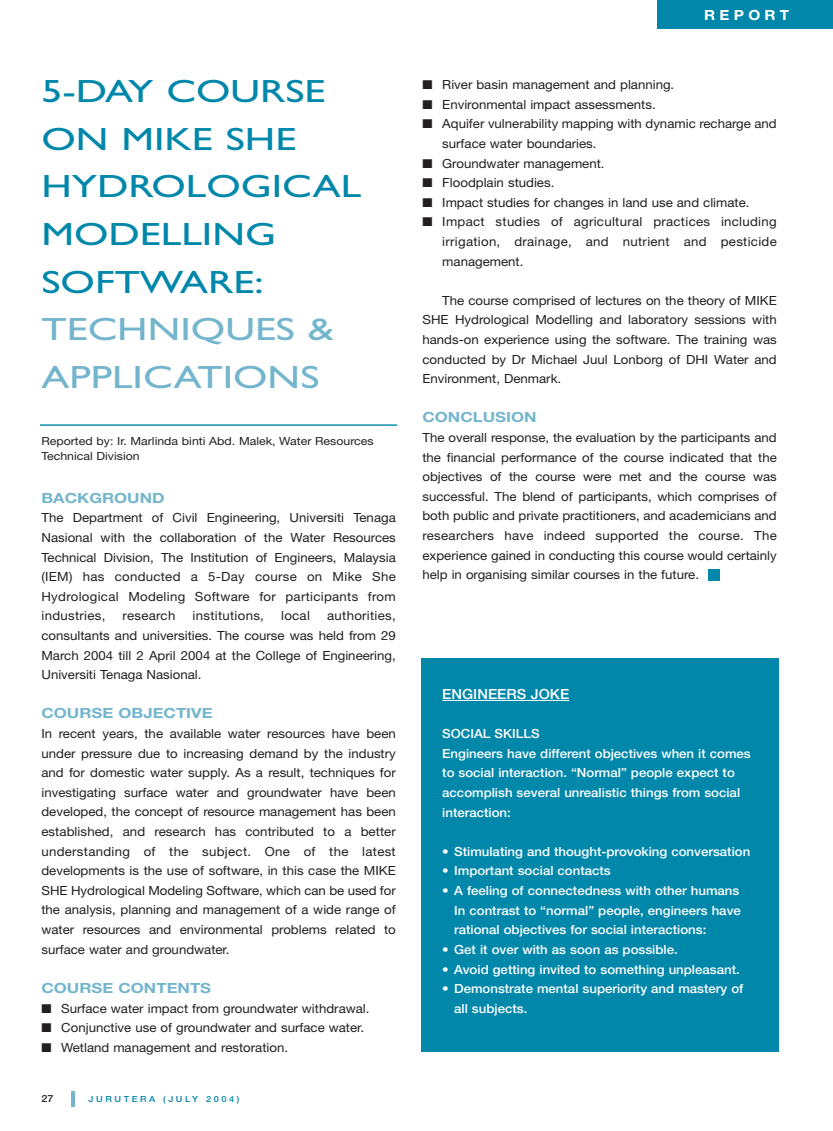
<style>
.page{position:relative;width:833px;height:1131px;background:#fff}
.page>*{position:absolute;margin:0;border:0;box-sizing:border-box;transform-origin:0 0}
.t1{font:32.2px/47.6px "Gill Sans";color:#0087aa;scale:1.3 1}
.t2{font:32.2px/47.6px "Gill Sans";color:#73b5cd;scale:1.3 1}
.t3{font:700 14px "Helvetica Neue";color:#73b5cd;scale:1.2 1}
.t4{font:500 14px "Helvetica Neue";color:#fff;scale:1.05 1}
.t5{font:700 14px "Helvetica Neue";letter-spacing:.28em;color:#fff;scale:1.1 1}
.t6{font:12.6px/19.6px "Helvetica Neue";color:#231f20;text-align:justify;scale:1.05 1}
.t7{font:500 12.6px/19.6px "Helvetica Neue";color:#fff;scale:1.05 1}
.t8{font:12.6px "Helvetica Neue";letter-spacing:.02em;color:#231f20;scale:1.05 1}
.t9{font:11.2px/15.4px "Helvetica Neue";color:#231f20;scale:1.1 1}
.t10{font:500 9.8px "Helvetica Neue";color:#231f20;scale:1.1 1}
.t11{font:500 8.4px "Helvetica Neue";letter-spacing:.28em;color:#0087aa;scale:1.1 1}
</style>
<div class="page">
<hr style="left:71px;top:1091px;width:4px;height:16px;background:#73b5cd">
<div style="left:657px;top:0;width:176px;height:29px;background:#0087aa"></div>
<hr style="left:40px;top:424px;width:357px;height:2px;background:#0087aa">
<div style="left:708px;top:569px;width:12px;height:12px;background:#0087aa"></div>
<div style="left:421px;top:658px;width:357px;height:393px;background:#0087aa"></div>
<hr style="left:442px;top:700px;width:127px;height:1px;background:#fff">
<h1 class="t1" style="left:41px;top:71px;width:248px">5-DAY COURSE<br>ON MIKE SHE<br>HYDROLOGICAL<br>MODELLING<br>SOFTWARE:</h1>
<h1 class="t2" style="left:41px;top:309px;width:227px">TECHNIQUES &amp;<br>APPLICATIONS</h1>
<p class="t9" style="left:41px;top:434px;width:303px">Reported by: Ir. Marlinda binti Abd. Malek, Water Resources<br>Technical Division</p>
<p class="t3" style="left:41px;top:492px;width:104px">BACKGROUND</p>
<p class="t6" style="left:41px;top:509px;width:339px">The Department of Civil Engineering, Universiti Tenaga Nasional with the collaboration of the Water Resources Technical Division, The Institution of Engineers, Malaysia (IEM) has conducted a 5-Day course on Mike She Hydrological Modeling Software for participants from industries,</p>
<p class="t6" style="left:41px;top:607px;width:339px;text-indent:286px">authorities, consultants and universities. The course was held from 29<br>March 2004 till 2 April 2004 at the College of Engineering, Universiti Tenaga Nasional.</p>
<p class="t3" style="left:41px;top:708px;width:144px">COURSE OBJECTIVE</p>
<p class="t6" style="left:41px;top:725px;width:339px">In recent years, the available water resources have been under pressure due to increasing demand by the industry and for domestic water supply. As a result, techniques for investigating surface water and groundwater have been developed, the concept of resource management has been established, and research has contributed to a better understanding of the subject. One of the latest developments is the use of software, in this case the MIKE SHE Hydrological Modeling Software, which can be used for the analysis, planning and management of a wide range of water resources and environmental problems related to surface water and groundwater.</p>
<p class="t3" style="left:41px;top:982px;width:143px">COURSE CONTENTS</p>
<p class="t6" style="left:41px;top:999px;width:314px">■ Surface water impact from groundwater withdrawal.</p>
<p class="t6" style="left:41px;top:1019px;width:309px">■ Conjunctive use of groundwater and surface water.</p>
<p class="t6" style="left:41px;top:1038px;width:236px">■ Wetland management and restoration.</p>
<p class="t8" style="left:123px;top:611px;width:52px">research</p>
<p class="t8" style="left:193px;top:611px;width:69px">institutions,</p>
<p class="t6" style="left:281px;top:607px;width:29px">local</p>
<p class="t10" style="left:41px;top:1095px;width:12px">27</p>
<p class="t11" style="left:89px;top:1096px;width:139px">JURUTERA (JULY 2004)</p>
<p class="t5" style="left:704px;top:10px;width:79px">REPORT</p>
<p class="t6" style="left:422px;top:76px;width:241px">■ River basin management and planning.</p>
<p class="t6" style="left:422px;top:96px;width:224px">■ Environmental impact assessments.</p>
<p class="t6" style="left:442px;top:115px;width:320px;text-indent:-20px">■ Aquifer vulnerability mapping with dynamic recharge and surface water boundaries.</p>
<p class="t6" style="left:422px;top:154px;width:175px">■ Groundwater management.</p>
<p class="t6" style="left:422px;top:174px;width:127px">■ Floodplain studies.</p>
<p class="t6" style="left:422px;top:194px;width:313px">■ Impact studies for changes in land use and climate.</p>
<p class="t6" style="left:442px;top:213px;width:320px;text-indent:-20px">■ Impact studies of agricultural practices including irrigation, drainage, and nutrient and pesticide management.</p>
<p class="t6" style="left:422px;top:292px;width:339px;text-indent:20px">The course comprised of lectures on the theory of MIKE SHE Hydrological Modelling and laboratory sessions with hands-on experience using the software. The training was conducted by Dr Michael Juul Lonborg of DHI Water and Environment, Denmark.</p>
<p class="t3" style="left:422px;top:412px;width:97px">CONCLUSION</p>
<p class="t6" style="left:422px;top:429px;width:339px">The overall response, the evaluation by the participants and the financial performance of the course indicated that the objectives of the course were met and the course was successful. The blend of participants, which comprises of both public and private practitioners, and academicians and researchers have indeed supported the course. The experience gained in conducting this course would certainly help in organising similar courses in the future.</p>
<p class="t4" style="left:442px;top:689px;width:122px">ENGINEERS JOKE</p>
<p class="t7" style="left:442px;top:725px;width:295px">SOCIAL SKILLS<br>Engineers have different objectives when it comes to social interaction. “Normal” people expect to accomplish several unrealistic things from social interaction:</p>
<p class="t7" style="left:442px;top:842px;width:295px">• Stimulating and thought-provoking conversation</p>
<p class="t7" style="left:442px;top:862px;width:162px">• Important social contacts</p>
<p class="t7" style="left:454px;top:882px;width:275px;text-align:justify;text-indent:-12px">• A feeling of connectedness with other humans In contrast to “normal” people, engineers have rational objectives for social interactions:</p>
<p class="t7" style="left:442px;top:940px;width:226px">• Get it over with as soon as possible.</p>
<p class="t7" style="left:442px;top:960px;width:285px">• Avoid getting invited to something unpleasant.</p>
<p class="t7" style="left:454px;top:980px;width:277px;text-indent:-12px">• Demonstrate mental superiority and mastery of all subjects.</p>
</div>
